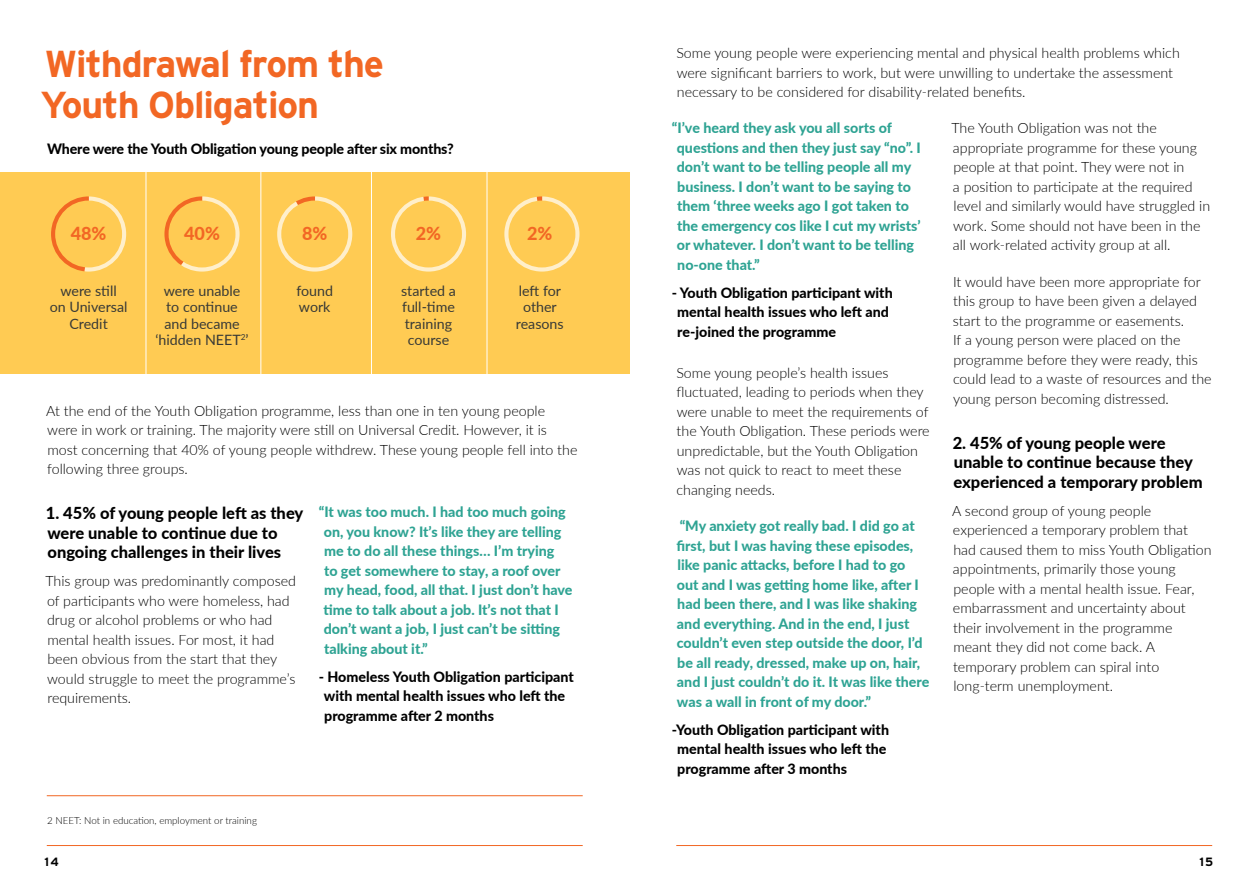
<style>
.page{position:relative;width:1259px;height:893px;background:#fff}
.page>*{position:absolute;margin:0;border:0;box-sizing:border-box;transform-origin:0 0}
.t1{font:700 37.5px/40.5px "Interstate";letter-spacing:-.03em;color:#f26724}
.t2{font:800 18px "Lato";color:#f26724}
.t3{font:800 16.5px/19.5px "Lato";color:#000}
.t4{font:300 14.25px/19.5px "Lato";color:#000}
.t5{font:800 14.25px/19.5px "Lato";color:#2ea393}
.t6{font:800 14.25px/19.5px "Lato";color:#000}
.t7{font:14.25px/16.5px "Lato";color:#393a36;text-align:center}
.t8{font:700 12px "Interstate";color:#000}
.t9{font:300 9.75px "Lato";color:#000}
</style>
<div class="page">
<div style="left:0;top:172px;width:629px;height:202px;background:#ffcb53"></div>
<hr style="left:47px;top:795px;width:536px;height:1px;background:#f26724">
<hr style="left:146px;top:171px;width:1px;height:204px;background:#fff">
<hr style="left:260px;top:171px;width:1px;height:204px;background:#fff">
<hr style="left:371px;top:171px;width:1px;height:204px;background:#fff">
<hr style="left:486px;top:171px;width:1px;height:204px;background:#fff">
<svg style="left:51px;top:196px;width:75px;height:76px"></svg>
<svg style="left:164px;top:196px;width:76px;height:76px"></svg>
<svg style="left:277px;top:196px;width:75px;height:76px"></svg>
<svg style="left:391px;top:196px;width:75px;height:76px"></svg>
<svg style="left:504px;top:196px;width:75px;height:76px"></svg>
<hr style="left:47px;top:845px;width:536px;height:1px;background:#f26724">
<hr style="left:676px;top:845px;width:536px;height:1px;background:#f26724">
<h1 class="t1" style="left:40px;top:43px;width:345px">Withdrawal from the<br>Youth Obligation</h1>
<p class="t6" style="left:47px;top:138px;width:408px">Where were the Youth Obligation young people after six months?</p>
<p class="t2" style="left:71px;top:220px;width:37px">48%</p>
<p class="t2" style="left:184px;top:220px;width:37px">40%</p>
<p class="t2" style="left:302px;top:220px;width:27px">8%</p>
<p class="t2" style="left:416px;top:220px;width:27px">2%</p>
<p class="t2" style="left:527px;top:220px;width:27px">2%</p>
<p class="t7" style="left:50px;top:281px;width:79px">were still<br>on Universal<br>Credit</p>
<p class="t7" style="left:155px;top:281px;width:95px">were unable to continue and became ‘hidden NEET<sup>2</sup>’</p>
<p class="t7" style="left:296px;top:281px;width:38px;text-align:left">found work</p>
<p class="t7" style="left:516px;top:281px;width:49px">left for other reasons</p>
<p class="t7" style="left:401px;top:281px;width:56px">started a full-time training course</p>
<p class="t4" style="left:46px;top:400px;width:533px">At the end of the Youth Obligation programme, less than one in ten young people were in work or training. The majority were still on Universal Credit. However, it is most concerning that 40% of young people withdrew. These young people fell into the following three groups.</p>
<p class="t5" style="left:323px;top:502px;width:251px;text-indent:-5px">“It was too much. I had too much going on, you know? It’s like they are telling me to do all these things… I’m trying<br>to get somewhere to stay, a roof over my head, food, all that. I just don’t have time to talk about a job. It’s not that I don’t want a job, I just can’t be sitting talking about it.”</p>
<p class="t6" style="left:324px;top:666px;width:251px;text-indent:-5px">- Homeless Youth Obligation participant with mental health issues who left the programme after 2 months</p>
<p class="t3" style="left:46px;top:503px;width:259px">1. 45% of young people left as they were unable to continue due to ongoing challenges in their lives</p>
<p class="t4" style="left:45px;top:571px;width:252px">This group was predominantly composed of participants who were homeless, had drug or alcohol problems or who had mental health issues. For most, it had been obvious from the start that they would struggle to meet the programme’s requirements.</p>
<p class="t9" style="left:47px;top:814px;width:211px">2 NEET: Not in education, employment or training</p>
<p class="t4" style="left:676px;top:43px;width:505px">Some young people were experiencing mental and physical health problems which were significant barriers to work, but were unwilling to undertake the assessment necessary to be considered for disability-related benefits.</p>
<p class="t5" style="left:677px;top:118px;width:245px;text-indent:-5px">“I’ve heard they ask you all sorts of questions and then they just say “no”. I don’t want to be telling people all my business. I don’t want to be saying to them ‘three weeks ago I got taken to the emergency cos like I cut my wrists’ or whatever. I don’t want to be telling no-one that.”</p>
<p class="t6" style="left:677px;top:282px;width:217px;text-indent:-6px">- Youth Obligation participant with mental health issues who left and re-joined the programme</p>
<p class="t4" style="left:676px;top:362px;width:255px">Some young people’s health issues fluctuated, leading to periods when they were unable to meet the requirements of the Youth Obligation. These periods were unpredictable, but the Youth Obligation was not quick to react to meet these changing needs.</p>
<p class="t5" style="left:676px;top:515px;width:254px">“My anxiety got really bad. I did go at first, but I was having these episodes, like panic attacks, before I had to go out and I was getting home like, after I had been there, and I was like shaking and everything. And in the end, I just couldn’t even step outside the door, I’d be all ready, dressed, make up on, hair, and I just couldn’t do it. It was like there was a wall in front of my door.”</p>
<p class="t6" style="left:677px;top:719px;width:213px;text-indent:-6px">-Youth Obligation participant with mental health issues who left the programme after 3 months</p>
<p class="t4" style="left:951px;top:118px;width:260px">The Youth Obligation was not the appropriate programme for these young people at that point. They were not in<br>a position to participate at the required level and similarly would have struggled in work. Some should not have been in the all work-related activity group at all.</p>
<p class="t4" style="left:953px;top:271px;width:260px">It would have been more appropriate for this group to have been given a delayed start to the programme or easements.<br>If a young person were placed on the programme before they were ready, this could lead to a waste of resources and the young person becoming distressed.</p>
<p class="t3" style="left:952px;top:432px;width:251px">2. 45% of young people were unable to continue because they experienced a temporary problem</p>
<p class="t4" style="left:952px;top:500px;width:261px">A second group of young people experienced a temporary problem that had caused them to miss Youth Obligation appointments, primarily those young people with a mental health issue. Fear, embarrassment and uncertainty about their involvement in the programme meant they did not come back. A temporary problem can spiral into long-term unemployment.</p>
<p class="t8" style="left:45px;top:855px;width:16px">14</p>
<p class="t8" style="left:1199px;top:855px;width:15px">15</p>
</div>
